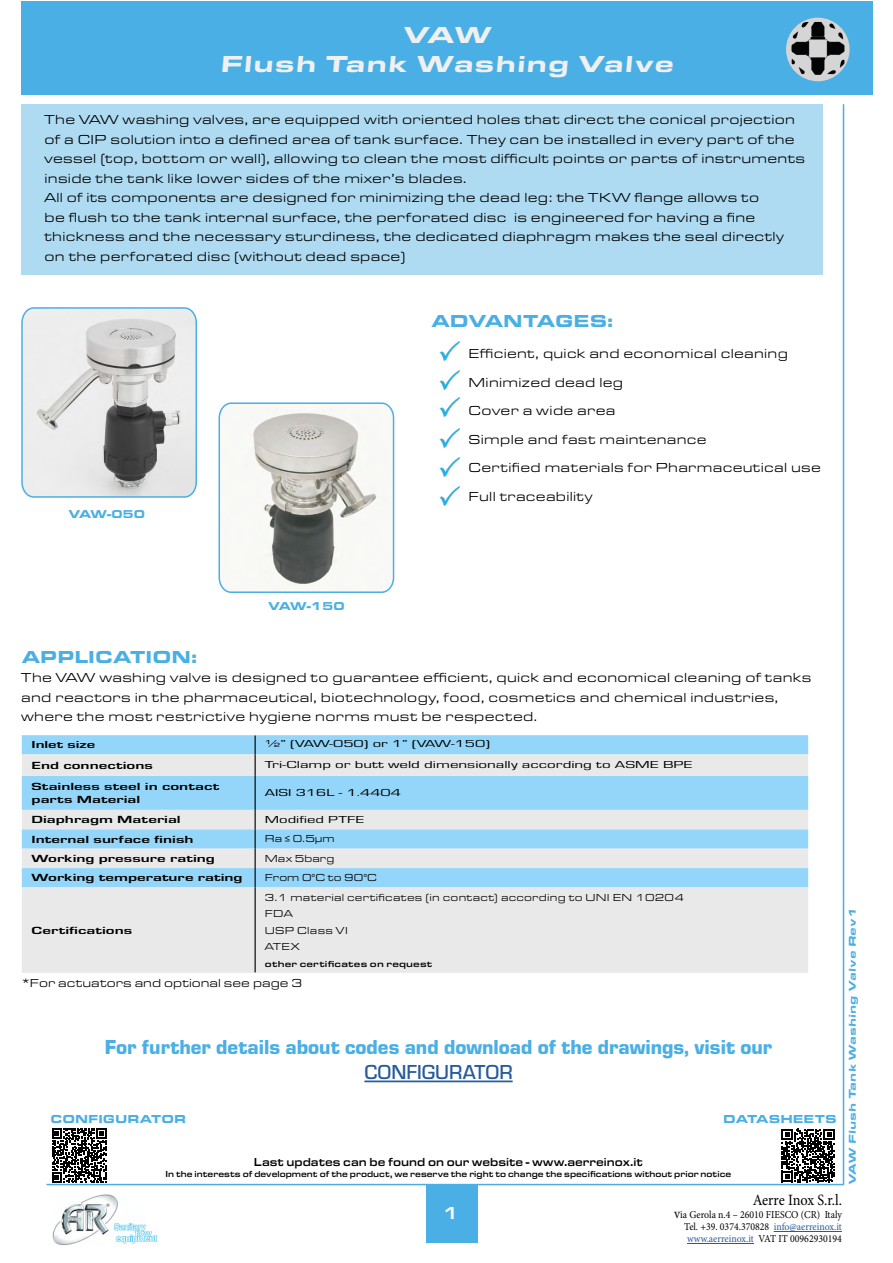
<style>
.page{position:relative;width:893px;height:1263px;background:#fff}
.page>*{position:absolute;margin:0;border:0;box-sizing:border-box;transform-origin:0 0}
.t1{font:900 24px/28.8px "Eurostile Ext";color:#f0f0f1;text-align:center;scale:1.1 1}
.t2{font:900 21px "Eurostile";color:#4aafe4}
.t3{font:500 21px "Eurostile";color:#275b9b}
.t4{font:900 18px "Eurostile Ext";color:#4aafe4}
.t5{font:500 18px "Eurostile Ext";color:#fff}
.t6{font:15.75px "Minion Pro";letter-spacing:-.015em;color:#000;scale:.91 1}
.t7{font:13.5px/19.5px "Eurostile Ext";letter-spacing:.02em;color:#000}
.t8{font:500 12px "Eurostile Ext";color:#000;scale:.88 1}
.t9{font:12px "Eurostile Ext";color:#000}
.t10{font:900 12px "Eurostile Ext";color:#4aafe4}
.t11{font:900 11.85px "Eurostile Ext";letter-spacing:-.04em;color:#4aafe4}
.t12{font:700 10.65px/12.9px "Eurostile";color:#000;scale:1.6 1}
.t13{font:10.65px/12px "Minion Pro";color:#000;text-align:justify;scale:.93 1}
.t14{font:10.5px/16.5px "Eurostile Ext";letter-spacing:.02em;color:#000}
.t15{font:10.5px "Eurostile";color:#000;scale:1.6 1}
.t16{font:10.5px "Eurostile";color:#000;scale:1.62 1}
.t17{font:700 10.5px "Eurostile";color:#000;scale:1.6 1}
.t18{font:10.5px "Eurostile Ext";color:#000}
.t19{font:900 10.2px "Eurostile Ext";color:#4aafe4;scale:1.1 1}
.t20{font:500 9px "Eurostile Ext";color:#000;scale:.88 1}
.t21{font:500 9px "Eurostile Ext";letter-spacing:.02em;color:#000}
.s1{font-size:14.1px}
.s2{color:#275b9b}
</style>
<div class="page">
<div style="left:21px;top:1px;width:851px;height:94px;background:#4aafe4"></div>
<svg style="left:21px;top:307px;width:176px;height:191px;background:#caced1"></svg>
<svg style="left:218px;top:402px;width:177px;height:191px"></svg>
<hr style="left:47px;top:1184px;width:797px;height:1px;background:#4aafe4">
<hr style="left:843px;top:104px;width:1px;height:1081px;background:#4aafe4">
<div style="left:21px;top:104px;width:801px;height:171px;background:#aedbf2"></div>
<hr style="left:774px;top:1231px;width:68px;height:1px;background:#275b9b">
<hr style="left:687px;top:1243px;width:67px;height:1px;background:#275b9b">
<img style="left:52px;top:1194px;width:106px;height:51px">
<div style="left:426px;top:1185px;width:51px;height:58px;background:#4aafe4"></div>
<div style="left:786px;top:18px;width:64px;height:63px;background:#d5d5d5;border-radius:50%"></div>
<img style="left:791px;top:22px;width:53px;height:53px">
<svg style="left:781px;top:1129px;width:54px;height:53px"></svg>
<svg style="left:52px;top:1128px;width:54px;height:55px"></svg>
<img style="left:439px;top:341px;width:21px;height:49px">
<img style="left:439px;top:397px;width:21px;height:109px">
<hr style="left:364px;top:1080px;width:149px;height:2px;background:#275b9b">
<div style="left:22px;top:735px;width:786px;height:19px;background:#94d6f9"></div>
<svg style="left:22px;top:754px;width:786px;height:219px;background:#cde2ee"></svg>
<svg style="left:255px;top:735px;width:1px;height:41px"></svg>
<hr style="left:255px;top:776px;width:1px;height:34px;background:#000">
<svg style="left:255px;top:810px;width:1px;height:77px"></svg>
<hr style="left:255px;top:887px;width:1px;height:85px;background:#000">
<h1 class="t1" style="left:220px;top:19px;width:416px">VAW<br>Flush Tank Washing Valve</h1>
<p class="t7" style="left:45px;top:109px;width:762px">The VAW washing valves, are equipped with oriented holes that direct the conical projection of a CIP solution into a defined area of tank surface. They can be installed in every part of the vessel (top, bottom or wall), allowing to clean the most difficult points or parts of instruments inside the tank like lower sides of the mixer’s blades.<br>All of its components are designed for minimizing the dead leg: the TKW flange allows to<br>be flush to the tank internal surface, the perforated disc is engineered for having a fine thickness and the necessary sturdiness, the dedicated diaphragm makes the seal directly on the perforated disc (without dead space)</p>
<h3 class="t4" style="left:431px;top:308px;width:184px">ADVANTAGES:</h3>
<p class="t11" style="left:68px;top:505px;width:78px">VAW-050</p>
<h3 class="t4" style="left:22px;top:643px;width:177px">APPLICATION:</h3>
<p class="t11" style="left:268px;top:597px;width:78px">VAW-150</p>
<p class="t7" style="left:469px;top:339px;width:354px;line-height:28.5px">Efficient, quick and economical cleaning<br>Minimized dead leg<br>Cover a wide area<br>Simple and fast maintenance<br>Certified materials for Pharmaceutical use<br>Full traceability</p>
<p class="t7" style="left:21px;top:667px;width:792px">The VAW washing valve is designed to guarantee efficient, quick and economical cleaning of tanks and reactors in the pharmaceutical, biotechnology, food, cosmetics and chemical industries, where the most restrictive hygiene norms must be respected.</p>
<p class="t17" style="left:32px;top:737px;width:41px">Inlet size</p>
<p class="t15" style="left:265px;top:737px;width:142px">1/2” (VAW-050) or 1” (VAW-150)</p>
<p class="t12" style="left:32px;top:758px;width:77px">End connections</p>
<p class="t16" style="left:265px;top:757px;width:265px">Tri-Clamp or butt weld dimensionally according to ASME BPE</p>
<p class="t12" style="left:32px;top:779px;width:119px">Stainless steel in contact parts Material</p>
<p class="t15" style="left:265px;top:786px;width:87px">AISI 316L - 1.4404</p>
<p class="t12" style="left:32px;top:812px;width:95px">Diaphragm Material</p>
<p class="t15" style="left:265px;top:812px;width:64px">Modified PTFE</p>
<p class="t12" style="left:32px;top:832px;width:103px">Internal surface finish</p>
<p class="t14" style="left:265px;top:830px;width:71px">Ra ≤ 0.5μm</p>
<p class="t12" style="left:32px;top:851px;width:116px">Working pressure rating</p>
<p class="t18" style="left:265px;top:851px;width:71px">Max 5barg</p>
<p class="t12" style="left:32px;top:871px;width:133px">Working temperature rating</p>
<p class="t14" style="left:265px;top:869px;width:114px">From 0°C to 90°C</p>
<p class="t14" style="left:265px;top:888px;width:420px">3.1 material certificates (in contact) according to UNI EN 10204<br>FDA<br>USP Class VI<br>ATEX</p>
<p class="t21" style="left:265px;top:957px;width:169px">other certificates on request</p>
<p class="t9" style="left:22px;top:974px;width:282px">*For actuators and optional see page 3</p>
<p class="t12" style="left:32px;top:923px;width:64px">Certifications</p>
<h2 class="t2" style="left:105px;top:1032px;width:669px">For further details about codes and download of the drawings, visit our</h2>
<h2 class="t3" style="left:364px;top:1058px;width:150px">CONFIGURATOR</h2>
<p class="t10" style="left:51px;top:1109px;width:137px">CONFIGURATOR</p>
<p class="t10" style="left:723px;top:1109px;width:115px">DATASHEETS</p>
<p class="t8" style="left:254px;top:1153px;width:444px">Last updates can be found on our website - www.aerreinox.it</p>
<p class="t20" style="left:166px;top:1167px;width:644px">In the interests of development of the product, we reserve the right to change the specifications without prior notice</p>
<p class="t19" style="left:845px;top:1185px;width:255px;rotate:-90deg">VAW Flush Tank Washing Valve Rev1</p>
<h3 class="t5" style="left:443px;top:1199px;width:18px">1</h3>
<p class="t6" style="left:753px;top:1189px;width:100px">Aerre Inox S.r.l.</p>
<p class="t13" style="left:684px;top:1209px;width:171px;text-indent:-10px"><span class="s1">v</span>ia Gerola n.4 – 26010 FIESCO (CR) Italy Tel. +39. 0374.370828 <span class="s2">info@aerreinox.it www.aerreinox.it</span> VAT IT 00962930194</p>
</div>
